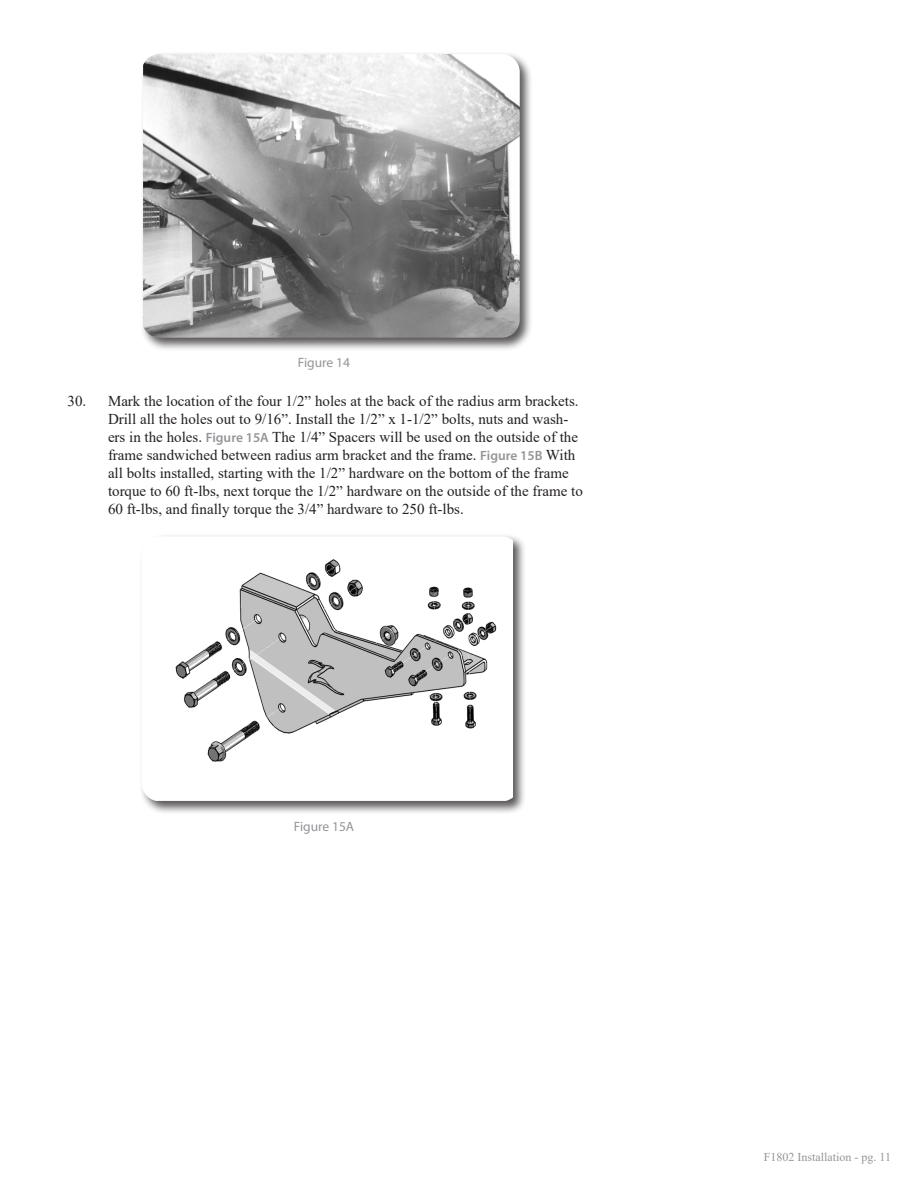
<style>
.page{position:relative;width:918px;height:1188px;background:#fff}
.page>*{position:absolute;margin:0;border:0;box-sizing:border-box;transform-origin:0 0}
.t1{font:15px/18px "Times New Roman";color:#231f20}
.t2{font:13.5px "Myriad Pro";color:#939598}
.t3{font:12px "Times New Roman";color:#939598}
.s1{font-family:"Myriad Pro";font-weight:600;font-size:13.5px;color:#939598}
</style>
<div class="page">
<div style="left:141px;top:51px;width:393px;height:300px;background:#231f20;opacity:.75"></div>
<img style="left:143px;top:54px;width:377px;height:284px">
<div style="left:139px;top:534px;width:388px;height:280px;background:#231f20;opacity:.75"></div>
<img style="left:142px;top:536px;width:371px;height:265px">
<p class="t2" style="left:298px;top:354px;width:54px">Figure 14</p>
<p class="t1" style="left:108px;top:392px;width:476px;text-indent:-40px">30. Mark the location of the four 1/2” holes at the back of the radius arm brackets.<br>Drill all the holes out to 9/16”. Install the 1/2” x 1-1/2” bolts, nuts and wash&shy;ers in the holes. <span class="s1">Figure 15A</span> The 1/4” Spacers will be used on the outside of the frame sandwiched between radius arm bracket and the frame. <span class="s1">Figure 15B</span> With all bolts installed, starting with the 1/2” hardware on the bottom of the frame torque to 60 ft-lbs, next torque the 1/2” hardware on the outside of the frame to 60 ft-lbs, and finally torque the 3/4” hardware to 250 ft-lbs.</p>
<p class="t2" style="left:294px;top:818px;width:62px">Figure 15A</p>
<p class="t3" style="left:764px;top:1149px;width:129px">F1802 Installation - pg. 11</p>
</div>
